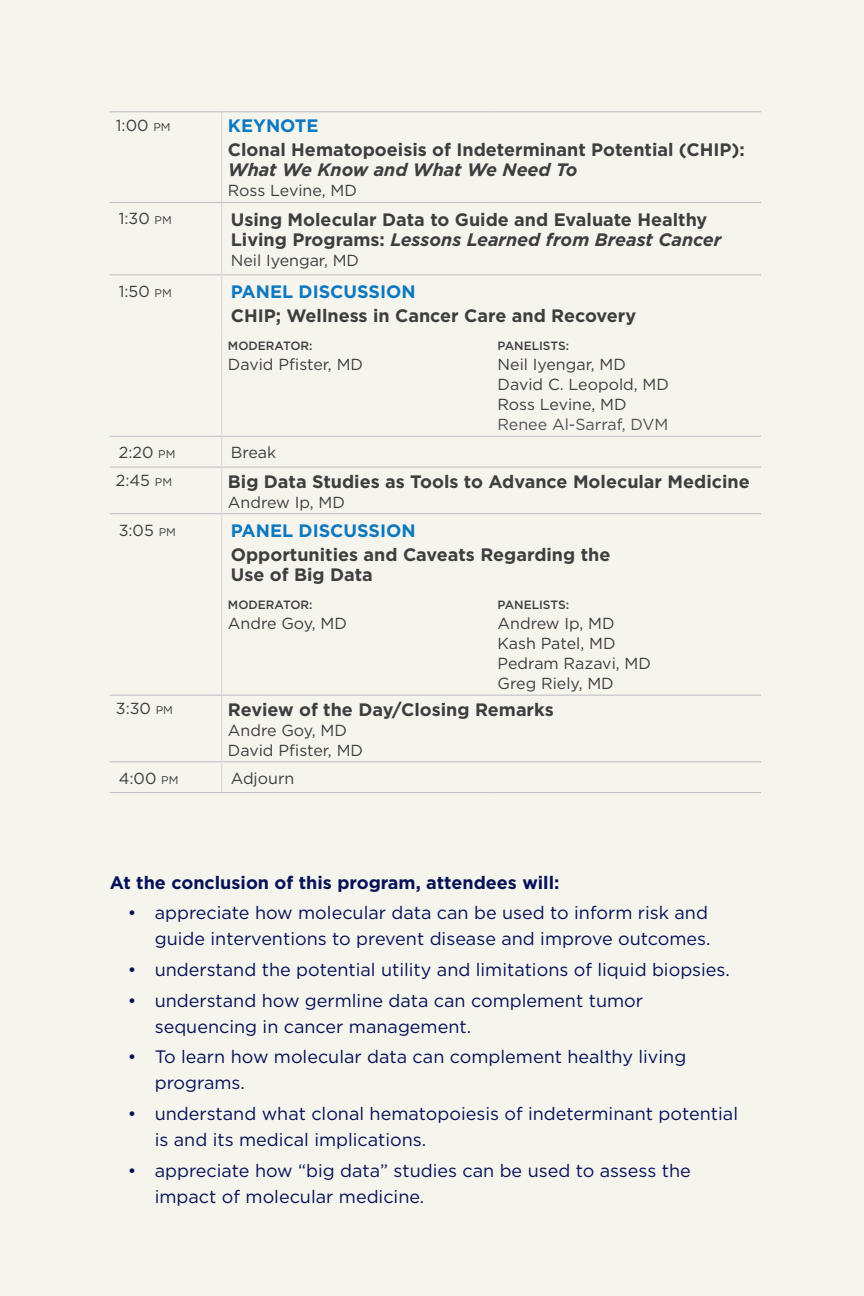
<style>
.page{position:relative;width:864px;height:1296px;background:#f5f4ed}
.page>*{position:absolute;margin:0;border:0;box-sizing:border-box;transform-origin:0 0}
.t1{font:18px/26px "Gotham";color:#051258}
.MSK_Itnl_Body_Copy{font:700 18px/20px "Gotham";color:#3e3e3f}
.MSK_Itnl_Body_Copy-2{font:italic 700 18px "Gotham";color:#3e3e3f}
.Agenda_-_Lecture_Tit{font:700 18px "Gotham";color:#051258}
.MSK_Itnl_Body_Copy-3{font:700 18px "Gotham";color:#0c78bf}
.MSK_Itnl_Body_Copy-4{font:16px "Gotham";color:#3e3e3f}
.MSK_Itnl_Body_Copy-5{font:16px "Gotham";color:#3e3e3f}
.MSK_Itnl_Body_Copy-6{font:16px "Gotham";color:#515153}
.MSK_Itnl_Body_Copy-7{font:500 12px "Gotham";color:#3e3e3f}
.s1{font-size:11.2px}
.s2{font-style:italic}
.s3{font-style:normal}
</style>
<div class="page">
<hr style="left:110px;top:274px;width:112px;height:1px;background:#bcbdc0">
<hr style="left:222px;top:274px;width:269px;height:1px;background:#bcbdc0">
<hr style="left:491px;top:274px;width:270px;height:1px;background:#bcbdc0">
<hr style="left:110px;top:436px;width:112px;height:1px;background:#bcbdc0">
<hr style="left:222px;top:436px;width:269px;height:1px;background:#bcbdc0">
<hr style="left:491px;top:436px;width:270px;height:1px;background:#bcbdc0">
<hr style="left:110px;top:467px;width:112px;height:1px;background:#bcbdc0">
<hr style="left:222px;top:467px;width:269px;height:1px;background:#bcbdc0">
<hr style="left:491px;top:467px;width:270px;height:1px;background:#bcbdc0">
<hr style="left:110px;top:513px;width:112px;height:1px;background:#bcbdc0">
<hr style="left:222px;top:513px;width:269px;height:1px;background:#bcbdc0">
<hr style="left:491px;top:513px;width:270px;height:1px;background:#bcbdc0">
<hr style="left:110px;top:761px;width:112px;height:1px;background:#bcbdc0">
<hr style="left:222px;top:761px;width:269px;height:1px;background:#bcbdc0">
<hr style="left:491px;top:761px;width:270px;height:1px;background:#bcbdc0">
<hr style="left:221px;top:112px;width:1px;height:90px;background:#d1d2d4">
<hr style="left:221px;top:203px;width:1px;height:72px;background:#d1d2d4">
<hr style="left:221px;top:275px;width:1px;height:56px;background:#d1d2d4">
<hr style="left:221px;top:331px;width:1px;height:105px;background:#d1d2d4">
<hr style="left:221px;top:436px;width:1px;height:31px;background:#d1d2d4">
<hr style="left:221px;top:467px;width:1px;height:47px;background:#d1d2d4">
<hr style="left:221px;top:514px;width:1px;height:76px;background:#d1d2d4">
<hr style="left:221px;top:590px;width:1px;height:105px;background:#d1d2d4">
<hr style="left:221px;top:695px;width:1px;height:67px;background:#d1d2d4">
<hr style="left:221px;top:762px;width:1px;height:30px;background:#d1d2d4">
<hr style="left:110px;top:111px;width:112px;height:1px;background:#bcbdc0">
<hr style="left:222px;top:111px;width:269px;height:1px;background:#bcbdc0">
<hr style="left:491px;top:111px;width:270px;height:1px;background:#bcbdc0">
<hr style="left:110px;top:202px;width:112px;height:1px;background:#bcbdc0">
<hr style="left:222px;top:202px;width:269px;height:1px;background:#bcbdc0">
<hr style="left:491px;top:202px;width:270px;height:1px;background:#bcbdc0">
<hr style="left:110px;top:695px;width:112px;height:1px;background:#bcbdc0">
<hr style="left:222px;top:695px;width:269px;height:1px;background:#bcbdc0">
<hr style="left:491px;top:695px;width:270px;height:1px;background:#bcbdc0">
<hr style="left:110px;top:792px;width:112px;height:1px;background:#bcbdc0">
<hr style="left:222px;top:792px;width:269px;height:1px;background:#bcbdc0">
<hr style="left:491px;top:792px;width:270px;height:1px;background:#bcbdc0">
<p class="MSK_Itnl_Body_Copy-5" style="left:116px;top:115px;width:56px">1:00 <span class="s1">PM</span></p>
<p class="MSK_Itnl_Body_Copy-3" style="left:228px;top:114px;width:92px">KEYNOTE</p>
<p class="MSK_Itnl_Body_Copy" style="left:228px;top:140px;width:518px">Clonal Hematopoeisis of Indeterminant Potential (CHIP):<br><span class="s2">What We Know and What We Need To</span></p>
<p class="MSK_Itnl_Body_Copy-4" style="left:228px;top:180px;width:131px">Ross Levine, MD</p>
<p class="MSK_Itnl_Body_Copy-5" style="left:119px;top:208px;width:55px">1:30 <span class="s1">PM</span></p>
<p class="MSK_Itnl_Body_Copy" style="left:231px;top:209px;width:478px">Using Molecular Data to Guide and Evaluate Healthy</p>
<p class="MSK_Itnl_Body_Copy-2" style="left:231px;top:228px;width:492px"><span class="s3">Living Programs:</span> Lessons Learned from Breast Cancer</p>
<p class="MSK_Itnl_Body_Copy-4" style="left:231px;top:250px;width:130px">Neil Iyengar, MD</p>
<p class="MSK_Itnl_Body_Copy-5" style="left:119px;top:281px;width:55px">1:50 <span class="s1">PM</span></p>
<p class="MSK_Itnl_Body_Copy-3" style="left:231px;top:280px;width:186px">PANEL DISCUSSION</p>
<p class="MSK_Itnl_Body_Copy" style="left:231px;top:306px;width:407px">CHIP; Wellness in Cancer Care and Recovery</p>
<p class="MSK_Itnl_Body_Copy-7" style="left:228px;top:338px;width:86px">MODERATOR:</p>
<p class="MSK_Itnl_Body_Copy-4" style="left:228px;top:354px;width:137px">David Pfister, MD</p>
<p class="MSK_Itnl_Body_Copy-7" style="left:498px;top:338px;width:73px">PANELISTS:</p>
<p class="MSK_Itnl_Body_Copy-4" style="left:498px;top:354px;width:130px">Neil Iyengar, MD</p>
<p class="MSK_Itnl_Body_Copy-4" style="left:498px;top:374px;width:173px">David C. Leopold, MD</p>
<p class="MSK_Itnl_Body_Copy-4" style="left:498px;top:394px;width:131px">Ross Levine, MD</p>
<p class="MSK_Itnl_Body_Copy-6" style="left:498px;top:414px;width:172px">Renee Al-Sarraf, DVM</p>
<p class="MSK_Itnl_Body_Copy-5" style="left:119px;top:442px;width:58px">2:20 <span class="s1">PM</span></p>
<p class="MSK_Itnl_Body_Copy-4" style="left:231px;top:442px;width:47px">Break</p>
<p class="MSK_Itnl_Body_Copy-5" style="left:116px;top:470px;width:58px">2:45 <span class="s1">PM</span></p>
<p class="MSK_Itnl_Body_Copy" style="left:228px;top:471px;width:523px">Big Data Studies as Tools to Advance Molecular Medicine</p>
<p class="MSK_Itnl_Body_Copy-4" style="left:228px;top:492px;width:119px">Andrew Ip, MD</p>
<p class="MSK_Itnl_Body_Copy-5" style="left:119px;top:520px;width:59px">3:05 <span class="s1">PM</span></p>
<p class="MSK_Itnl_Body_Copy-3" style="left:231px;top:519px;width:186px">PANEL DISCUSSION</p>
<p class="MSK_Itnl_Body_Copy" style="left:231px;top:545px;width:381px">Opportunities and Caveats Regarding the</p>
<p class="MSK_Itnl_Body_Copy" style="left:231px;top:565px;width:144px">Use of Big Data</p>
<p class="MSK_Itnl_Body_Copy-7" style="left:228px;top:597px;width:86px">MODERATOR:</p>
<p class="MSK_Itnl_Body_Copy-4" style="left:228px;top:613px;width:121px">Andre Goy, MD</p>
<p class="MSK_Itnl_Body_Copy-7" style="left:498px;top:597px;width:73px">PANELISTS:</p>
<p class="MSK_Itnl_Body_Copy-4" style="left:498px;top:613px;width:119px">Andrew Ip, MD</p>
<p class="MSK_Itnl_Body_Copy-4" style="left:498px;top:633px;width:119px">Kash Patel, MD</p>
<p class="MSK_Itnl_Body_Copy-4" style="left:498px;top:653px;width:155px">Pedram Razavi, MD</p>
<p class="MSK_Itnl_Body_Copy-4" style="left:498px;top:673px;width:118px">Greg Riely, MD</p>
<p class="MSK_Itnl_Body_Copy-5" style="left:116px;top:698px;width:59px">3:30 <span class="s1">PM</span></p>
<p class="MSK_Itnl_Body_Copy" style="left:228px;top:699px;width:327px">Review of the Day/Closing Remarks</p>
<p class="MSK_Itnl_Body_Copy-4" style="left:228px;top:720px;width:121px">Andre Goy, MD</p>
<p class="MSK_Itnl_Body_Copy-4" style="left:228px;top:740px;width:137px">David Pfister, MD</p>
<p class="MSK_Itnl_Body_Copy-5" style="left:119px;top:768px;width:61px">4:00 <span class="s1">PM</span></p>
<p class="MSK_Itnl_Body_Copy-4" style="left:231px;top:768px;width:65px">Adjourn</p>
<p class="Agenda_-_Lecture_Tit" style="left:110px;top:870px;width:451px">At the conclusion of this program, attendees will:</p>
<p class="t1" style="left:128px;top:900px;width:584px;text-align:right">• appreciate how molecular data can be used to inform risk and guide interventions to prevent disease and improve outcomes.</p>
<p class="t1" style="left:128px;top:956px;width:604px">• understand the potential utility and limitations of liquid biopsies.</p>
<p class="t1" style="left:155px;top:987px;width:490px;text-indent:-27px">• understand how germline data can complement tumor sequencing in cancer management.</p>
<p class="t1" style="left:155px;top:1044px;width:533px;text-indent:-27px">• To learn how molecular data can complement healthy living programs.</p>
<p class="t1" style="left:155px;top:1100px;width:585px;text-indent:-27px">• understand what clonal hematopoiesis of indeterminant potential is and its medical implications.</p>
<p class="t1" style="left:155px;top:1157px;width:537px;text-indent:-27px">• appreciate how “big data” studies can be used to assess the impact of molecular medicine.</p>
</div>
